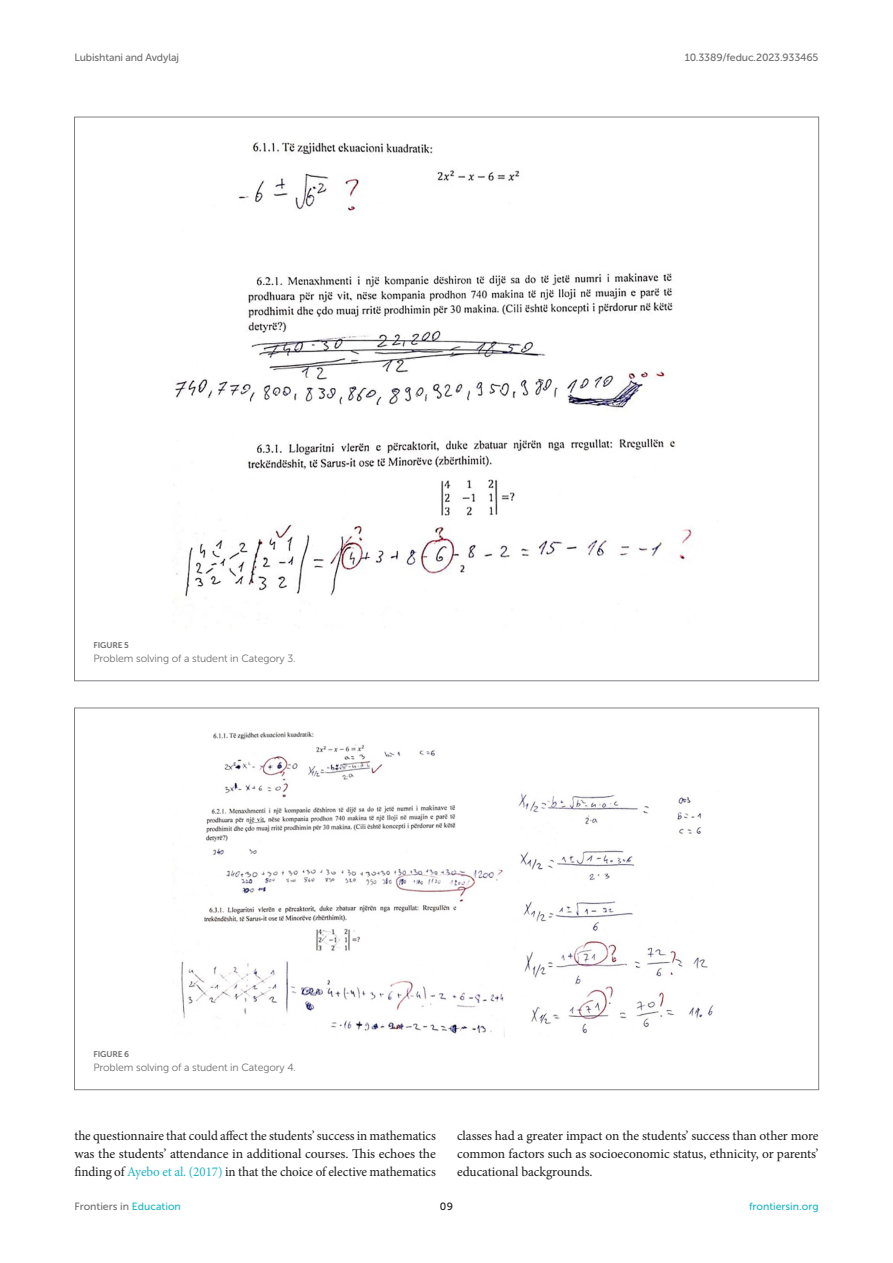
<style>
.page{position:relative;width:893px;height:1263px;background:#fff}
.page>*{position:absolute;margin:0;border:0;box-sizing:border-box;transform-origin:0 0}
.TEXT{font:13.5px/18px "Minion Pro";letter-spacing:-.005em;color:#1b1c1b;text-align:justify}
.FIG_LEG{font:10.5px "Museo Sans 300";letter-spacing:-.01em;color:#706f70}
.t1{font:10.5px "Museo Sans 500";letter-spacing:-.015em;color:#706f70}
.t2{font:10.5px "Museo Sans 500";color:#1db5c3}
.t3{font:10.5px "Museo Sans 500";color:#1b1c1b}
.FIG_HD{font:8.25px "Museo Sans 700";letter-spacing:-.01em;color:#706f70}
.s1{color:#1db5c3}
</style>
<div class="page">
<img style="left:172px;top:142px;width:520px;height:486px">
<img style="left:181px;top:731px;width:533px;height:306px">
<p class="t1" style="left:74px;top:51px;width:106px">Lubishtani and Avdylaj</p>
<p class="t1" style="left:685px;top:51px;width:135px">10.3389/feduc.2023.933465</p>
<p class="FIG_HD" style="left:93px;top:641px;width:37px">FIGURE 5</p>
<p class="FIG_LEG" style="left:93px;top:652px;width:204px">Problem solving of a student in Category 3.</p>
<p class="FIG_HD" style="left:93px;top:1050px;width:37px">FIGURE 6</p>
<p class="FIG_LEG" style="left:93px;top:1061px;width:204px">Problem solving of a student in Category 4.</p>
<p class="TEXT" style="left:74px;top:1127px;width:363px">the questionnaire that could affect the students’ success in mathematics was the students’ attendance in additional courses. This echoes the finding of <span class="s1">Ayebo et al. (2017)</span> in that the choice of elective mathematics</p>
<p class="TEXT" style="left:457px;top:1127px;width:363px">classes had a greater impact on the students’ success than other more common factors such as socioeconomic status, ethnicity, or parents’ educational backgrounds.</p>
<p class="t1" style="left:74px;top:1200px;width:108px">Frontiers in <span class="s1">Education</span></p>
<p class="t3" style="left:440px;top:1200px;width:15px">09</p>
<p class="t2" style="left:749px;top:1200px;width:71px">frontiersin.org</p>
</div>
